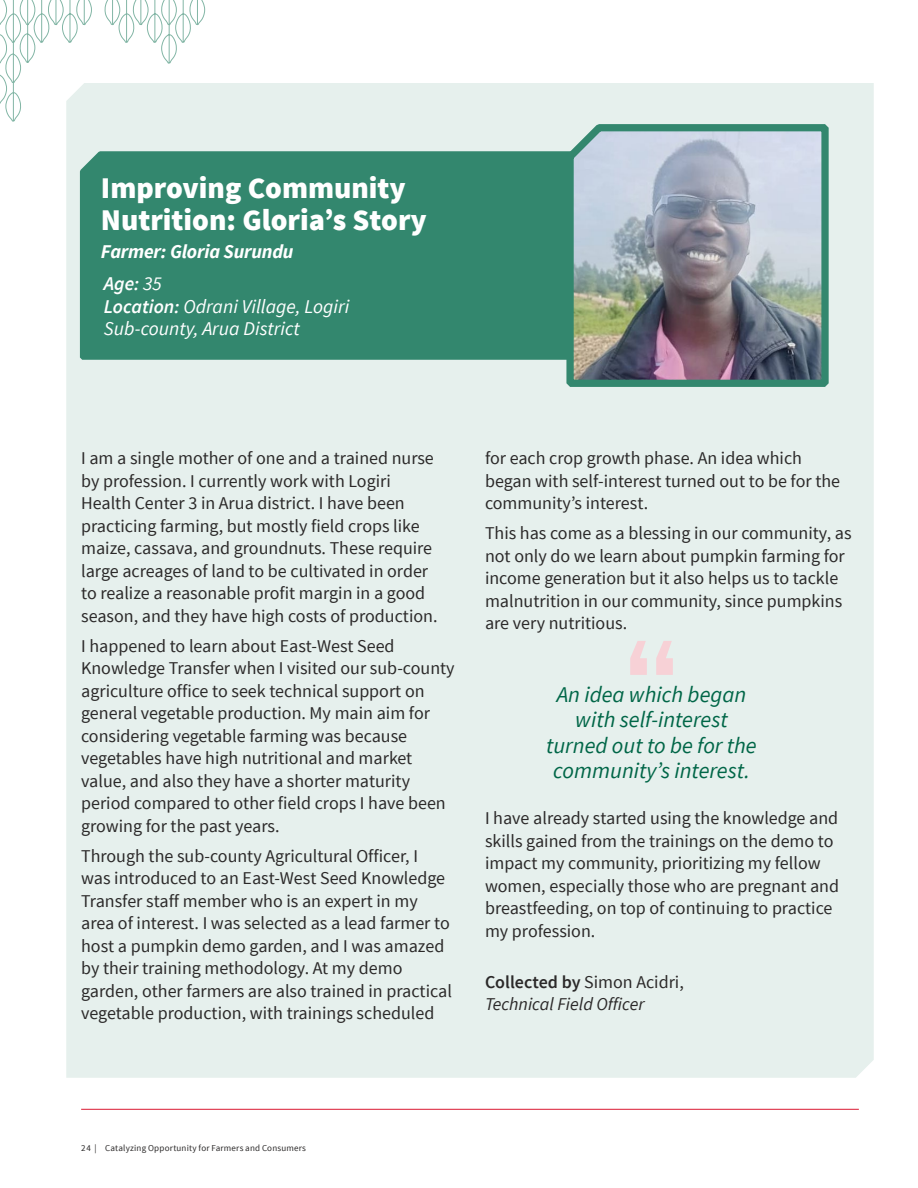
<style>
.page{position:relative;width:918px;height:1188px;background:#fff}
.page>*{position:absolute;margin:0;border:0;box-sizing:border-box;transform-origin:0 0}
.t1{font:900 30px/31.5px "Source Sans Pro";color:#fff}
.t2{font:italic 22.5px/25.5px "Source Sans Pro";color:#006647;text-align:center}
.t3{font:italic 19.5px/22.5px "Source Sans Pro";color:#fff}
.t4{font:italic 700 19.5px/32.4px "Source Sans Pro";letter-spacing:-.01em;color:#fff}
.t5{font:18px/22.5px "Source Sans Pro";color:#2b2929}
.t6{font:italic 18px/22.5px "Source Sans Pro";color:#2b2929}
.t7{font:9px "Source Sans Pro";letter-spacing:.02em;color:#2b2929}
.s1{font-weight:600}
.s2{font-weight:400}
.s3{font-weight:600;font-style:normal}
.s4{font-style:normal}
</style>
<div class="page">
<hr style="left:81px;top:1109px;width:778px;height:1px;background:#da1931">
<svg style="left:0;top:0;width:205px;height:122px"></svg>
<div style="left:66px;top:83px;width:808px;height:995px;background:#e6f0ed"></div>
<div style="left:78px;top:147px;width:485px;height:215px;background:#33876e"></div>
<img style="left:563px;top:117px;width:269px;height:274px">
<svg style="left:630px;top:641px;width:43px;height:34px"></svg>
<h1 class="t1" style="left:101px;top:174px;width:327px">Improving Community<br>Nutrition: Gloria’s Story</h1>
<p class="t4" style="left:101px;top:235px;width:194px">Farmer: Gloria Surundu<br><span class="s1">Age:</span> <span class="s2">35</span></p>
<p class="t3" style="left:104px;top:295px;width:247px"><span class="s1">Location:</span> Odrani Village, Logiri<br>Sub-county, Arua District</p>
<p class="t5" style="left:81px;top:447px;width:358px">I am a single mother of one and a trained nurse by profession. I currently work with Logiri Health Center 3 in Arua district. I have been practicing farming, but mostly field crops like maize, cassava, and groundnuts. These require large acreages of land to be cultivated in order to realize a reasonable profit margin in a good season, and they have high costs of production.</p>
<p class="t5" style="left:81px;top:635px;width:375px">I happened to learn about East-West Seed Knowledge Transfer when I visited our sub-county agriculture office to seek technical support on general vegetable production. My main aim for considering vegetable farming was because vegetables have high nutritional and market value, and also they have a shorter maturity period compared to other field crops I have been growing for the past years.</p>
<p class="t5" style="left:81px;top:845px;width:372px">Through the sub-county Agricultural Officer, I was introduced to an East-West Seed Knowledge Transfer staff member who is an expert in my area of interest. I was selected as a lead farmer to host a pumpkin demo garden, and I was amazed by their training methodology. At my demo garden, other farmers are also trained in practical vegetable production, with trainings scheduled</p>
<p class="t5" style="left:485px;top:447px;width:357px">for each crop growth phase. An idea which began with self-interest turned out to be for the community’s interest.</p>
<p class="t5" style="left:485px;top:522px;width:368px">This has come as a blessing in our community, as not only do we learn about pumpkin farming for income generation but it also helps us to tackle malnutrition in our community, since pumpkins are very nutritious.</p>
<p class="t2" style="left:546px;top:681px;width:212px">An idea which began with self-interest turned out to be for the community’s interest.</p>
<p class="t5" style="left:485px;top:807px;width:356px">I have already started using the knowledge and skills gained from the trainings on the demo to impact my community, prioritizing my fellow women, especially those who are pregnant and breastfeeding, on top of continuing to practice my profession.</p>
<p class="t6" style="left:485px;top:971px;width:200px"><span class="s3">Collected by</span> <span class="s4">Simon Acidri,<br></span>Technical Field Officer</p>
<p class="t7" style="left:81px;top:1143px;width:226px">24 | Catalyzing Opportunity for Farmers and Consumers</p>
</div>
